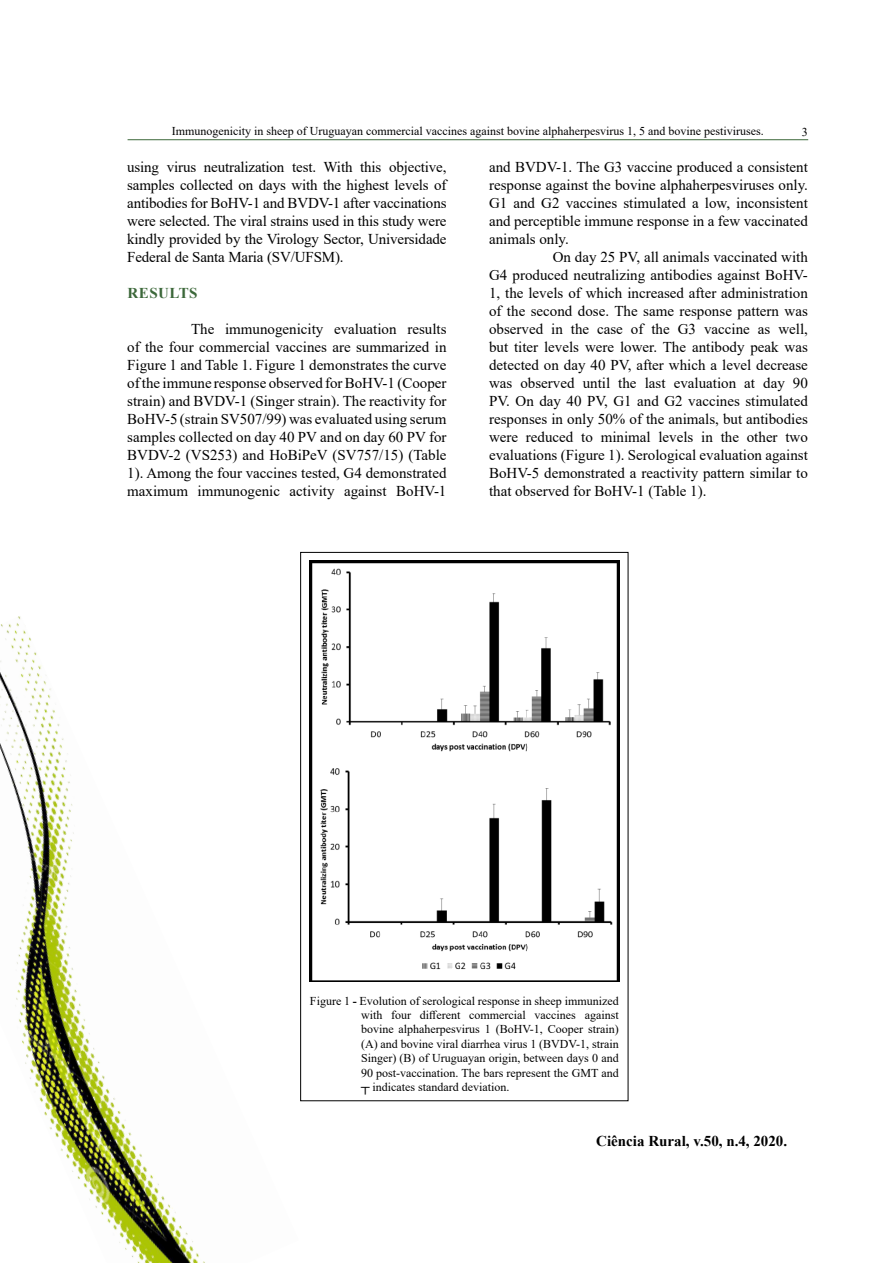
<style>
.page{position:relative;width:893px;height:1263px;background:#fff}
.page>*{position:absolute;margin:0;border:0;box-sizing:border-box;transform-origin:0 0}
.t1{font:15px/18px "Times New Roman";color:#000;text-align:justify}
.t2{font:700 15px "Times New Roman";color:#000}
.t3{font:700 15px "Times New Roman";color:#3c683a}
.t4{font:12px/14.4px "Times New Roman";color:#000;text-align:justify}
.s1{font-weight:700}
</style>
<div class="page">
<hr style="left:128px;top:139px;width:680px;height:1px;background:#3c683a">
<img style="left:0;top:616px;width:205px;height:647px">
<img style="left:309px;top:560px;width:311px;height:421px">
<p class="t4" style="left:172px;top:124px;width:593px">Immunogenicity in sheep of Uruguayan commercial vaccines against bovine alphaherpesvirus 1, 5 and bovine pestiviruses.</p>
<p class="t4" style="left:802px;top:124px;width:7px">3</p>
<p class="t1" style="left:127px;top:157px;width:321px">using virus neutralization test. With this objective, samples collected on days with the highest levels of antibodies for BoHV-1 and BVDV-1 after vaccinations were selected. The viral strains used in this study were kindly provided by the Virology Sector, Universidade Federal de Santa Maria (SV/UFSM).</p>
<p class="t3" style="left:127px;top:282px;width:62px">Results</p>
<p class="t1" style="left:127px;top:319px;width:321px;text-indent:64px">The immunogenicity evaluation results of the four commercial vaccines are summarized in Figure 1 and Table 1. Figure 1 demonstrates the curve of the immune response observed for BoHV-1 (Cooper strain) and BVDV-1 (Singer strain). The reactivity for BoHV-5 (strain SV507/99) was evaluated using serum samples collected on day 40 PV and on day 60 PV for BVDV-2 (VS253) and HoBiPeV (SV757/15) (Table 1). Among the four vaccines tested, G4 demonstrated maximum immunogenic activity against BoHV-1</p>
<p class="t1" style="left:489px;top:157px;width:320px">and BVDV-1. The G3 vaccine produced a consistent</p>
<p class="t1" style="left:489px;top:175px;width:320px">response against the bovine alphaherpesviruses only.</p>
<p class="t1" style="left:489px;top:193px;width:320px">G1 and G2 vaccines stimulated a low, inconsistent</p>
<p class="t1" style="left:489px;top:211px;width:320px">and perceptible immune response in a few vaccinated</p>
<p class="t1" style="left:489px;top:229px;width:81px">animals only.</p>
<p class="t1" style="left:553px;top:247px;width:257px">On day 25 PV, all animals vaccinated with</p>
<p class="t1" style="left:489px;top:265px;width:320px">G4 produced neutralizing antibodies against BoHV-</p>
<p class="t1" style="left:489px;top:283px;width:320px">1, the levels of which increased after administration</p>
<p class="t1" style="left:489px;top:301px;width:320px">of the second dose. The same response pattern was</p>
<p class="t1" style="left:489px;top:319px;width:320px">observed in the case of the G3 vaccine as well,</p>
<p class="t1" style="left:489px;top:337px;width:320px">but titer levels were lower. The antibody peak was</p>
<p class="t1" style="left:489px;top:355px;width:320px">detected on day 40 PV, after which a level decrease</p>
<p class="t1" style="left:489px;top:373px;width:320px">was observed until the last evaluation at day 90</p>
<p class="t1" style="left:489px;top:391px;width:320px">PV. On day 40 PV, G1 and G2 vaccines stimulated</p>
<p class="t1" style="left:489px;top:409px;width:320px">responses in only 50% of the animals, but antibodies</p>
<p class="t1" style="left:489px;top:427px;width:320px">were reduced to minimal levels in the other two</p>
<p class="t1" style="left:489px;top:445px;width:320px">evaluations (Figure 1). Serological evaluation against</p>
<p class="t1" style="left:489px;top:463px;width:320px">BoHV-5 demonstrated a reactivity pattern similar to</p>
<p class="t1" style="left:489px;top:481px;width:219px">that observed for BoHV-1 (Table 1).</p>
<p class="t4" style="left:361px;top:993px;width:259px;text-indent:-51px">Figure 1 <span class="s1">-</span> Evolution of serological response in sheep immunized with four different commercial vaccines against bovine alphaherpesvirus 1 (BoHV-1, Cooper strain) (A) and bovine viral diarrhea virus 1 (BVDV-1, strain Singer) (B) of Uruguayan origin, between days 0 and 90 post-vaccination. The bars represent the GMT and ┬ indicates standard deviation.</p>
<p class="t2" style="left:596px;top:1130px;width:192px">Ciência Rural, v.50, n.4, 2020.</p>
</div>
